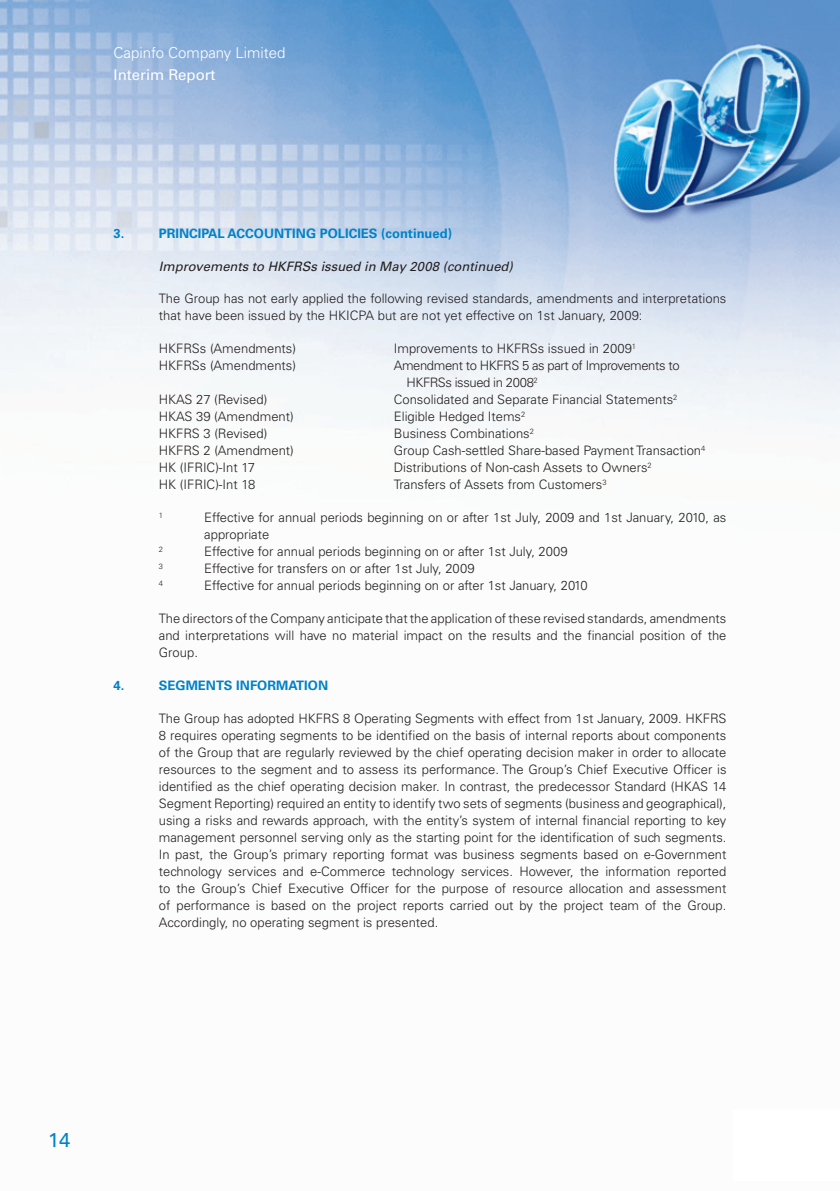
<style>
.page{position:relative;width:840px;height:1191px;background:#fff}
.page>*{position:absolute;margin:0;border:0;box-sizing:border-box;transform-origin:0 0}
.t1{font:20px "Univers LT Std";color:#0082c8}
.t2{font:300 15px "Univers LT Std";color:#fff}
.t3{font:15px "Univers LT Std";color:#fff}
.t4{font:300 13px/17px "Univers LT Std";color:#231f20}
.t5{font:700 13px "Univers LT Std";color:#0082c8}
.t6{font:300 13px/17px "Univers LT Std";letter-spacing:-.03em;color:#231f20}
.t7{font:italic 13px "Univers LT Std";color:#231f20}
.t8{font:300 7.6px "Univers LT Std";color:#231f20}
</style>
<div class="page">
<img style="left:0;top:0;width:840px;height:439px">
<p class="t2" style="left:113px;top:43px;width:173px">Capinfo Company Limited</p>
<p class="t3" style="left:113px;top:66px;width:103px">Interim Report</p>
<p class="t5" style="left:113px;top:225px;width:12px">3.</p>
<p class="t5" style="left:159px;top:225px;width:294px">PRINCIPAL ACCOUNTING POLICIES (continued)</p>
<p class="t7" style="left:159px;top:258px;width:355px">Improvements to HKFRSs issued in May 2008 (continued)</p>
<p class="t4" style="left:159px;top:290px;width:568px">The Group has not early applied the following revised standards, amendments and interpretations that have been issued by the HKICPA but are not yet effective on 1st January, 2009:</p>
<p class="t4" style="left:159px;top:340px;width:139px">HKFRSs (Amendments)</p>
<p class="t4" style="left:393px;top:340px;width:244px">Improvements to HKFRSs issued in 2009<sup>1</sup></p>
<p class="t4" style="left:159px;top:357px;width:139px">HKFRSs (Amendments)</p>
<p class="t6" style="left:406px;top:357px;width:274px;text-indent:-13px">Amendment to HKFRS 5 as part of Improvements to<br>HKFRSs issued in 2008<sup>2</sup></p>
<p class="t4" style="left:159px;top:391px;width:110px">HKAS 27 (Revised)</p>
<p class="t4" style="left:393px;top:391px;width:285px">Consolidated and Separate Financial Statements<sup>2</sup></p>
<p class="t4" style="left:159px;top:408px;width:136px">HKAS 39 (Amendment)</p>
<p class="t4" style="left:393px;top:408px;width:133px">Eligible Hedged Items<sup>2</sup></p>
<p class="t4" style="left:159px;top:425px;width:110px">HKFRS 3 (Revised)</p>
<p class="t4" style="left:393px;top:425px;width:142px">Business Combinations<sup>2</sup></p>
<p class="t4" style="left:159px;top:442px;width:136px">HKFRS 2 (Amendment)</p>
<p class="t4" style="left:393px;top:442px;width:313px">Group Cash-settled Share-based Payment Transaction<sup>4</sup></p>
<p class="t4" style="left:159px;top:459px;width:97px">HK (IFRIC)-Int 17</p>
<p class="t4" style="left:393px;top:459px;width:259px">Distributions of Non-cash Assets to Owners<sup>2</sup></p>
<p class="t4" style="left:159px;top:476px;width:98px">HK (IFRIC)-Int 18</p>
<p class="t4" style="left:393px;top:476px;width:214px">Transfers of Assets from Customers<sup>3</sup></p>
<p class="t8" style="left:159px;top:510px;width:6px">1</p>
<p class="t4" style="left:204px;top:509px;width:523px">Effective for annual periods beginning on or after 1st July, 2009 and 1st January, 2010, as appropriate</p>
<p class="t8" style="left:159px;top:544px;width:6px">2</p>
<p class="t4" style="left:204px;top:543px;width:365px">Effective for annual periods beginning on or after 1st July, 2009</p>
<p class="t8" style="left:159px;top:561px;width:6px">3</p>
<p class="t4" style="left:204px;top:560px;width:271px">Effective for transfers on or after 1st July, 2009</p>
<p class="t8" style="left:159px;top:578px;width:6px">4</p>
<p class="t4" style="left:204px;top:577px;width:385px">Effective for annual periods beginning on or after 1st January, 2010</p>
<p class="t4" style="left:159px;top:610px;width:568px;text-align:justify">The directors of the Company anticipate that the application of these revised standards, amendments and interpretations will have no material impact on the results and the financial position of the Group.</p>
<p class="t5" style="left:113px;top:678px;width:12px">4.</p>
<p class="t5" style="left:159px;top:678px;width:171px">SEGMENTS INFORMATION</p>
<p class="t4" style="left:159px;top:710px;width:568px;text-align:justify">The Group has adopted HKFRS 8 Operating Segments with effect from 1st January, 2009. HKFRS 8 requires operating segments to be identified on the basis of internal reports about components of the Group that are regularly reviewed by the chief operating decision maker in order to allocate resources to the segment and to assess its performance. The Group’s Chief Executive Officer is identified as the chief operating decision maker. In contrast, the predecessor Standard (HKAS 14<br>Segment Reporting) required an entity to identify two sets of segments (business and geographical), using a risks and rewards approach, with the entity’s system of internal financial reporting to key management personnel serving only as the starting point for the identification of such segments.<br>In past, the Group’s primary reporting format was business segments based on e-Government technology services and e-Commerce technology services. However, the information reported to the Group’s Chief Executive Officer for the purpose of resource allocation and assessment of performance is based on the project reports carried out by the project team of the Group.<br>Accordingly, no operating segment is presented.</p>
<h1 class="t1" style="left:48px;top:1127px;width:11px">14</h1>
</div>
